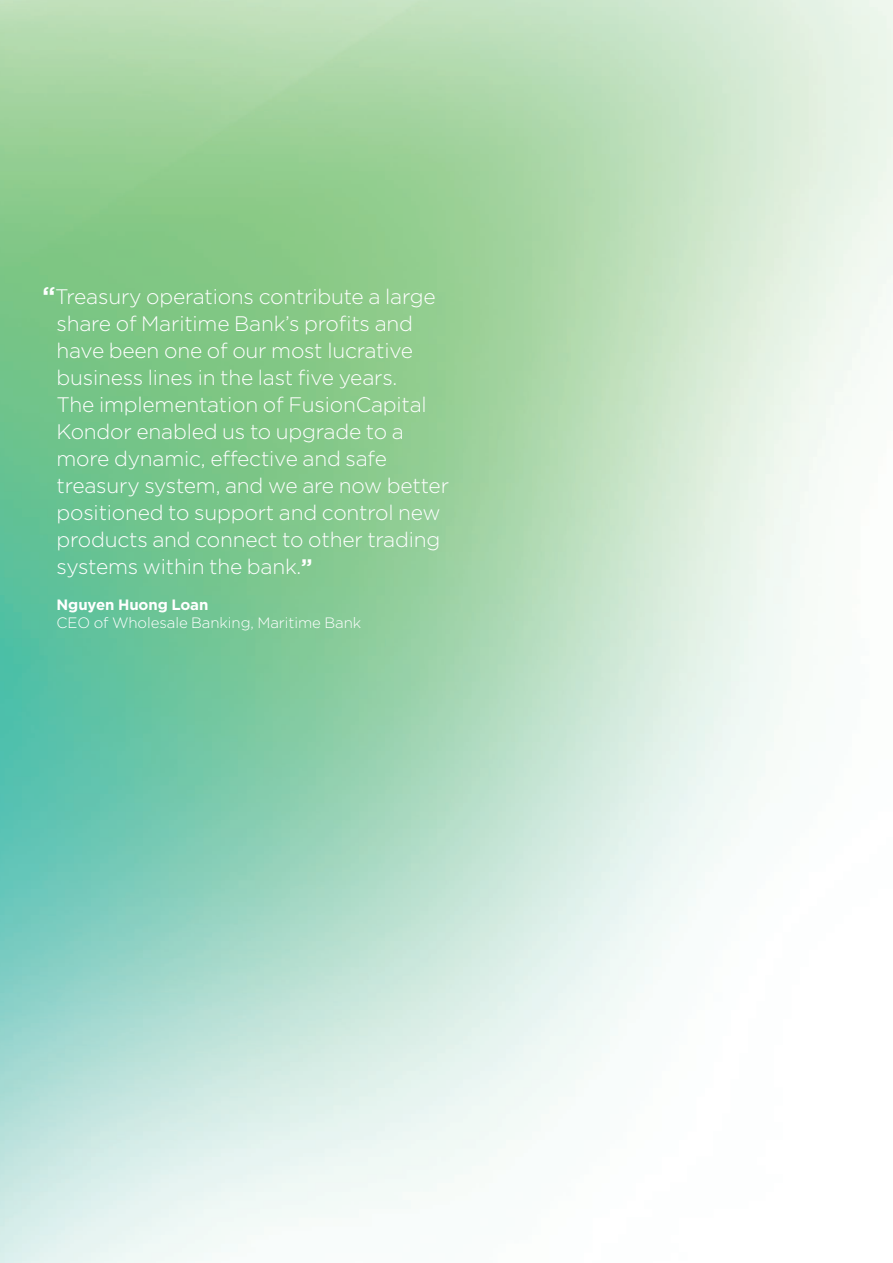
<style>
.page{position:relative;width:893px;height:1263px;background:#fff}
.page>*{position:absolute;margin:0;border:0;box-sizing:border-box;transform-origin:0 0}
.t1{font:300 21px/27px "Gotham";letter-spacing:-.01em;color:#fff}
.t2{font:300 15px "Gotham";letter-spacing:-.005em;color:#fff}
.t3{font:700 15px "Gotham";letter-spacing:-.005em;color:#fff}
.s1{font-weight:700;font-size:24px}
.s2{font-weight:700}
</style>
<div class="page">
<img style="left:0;top:0;width:893px;height:1263px">
<p class="t1" style="left:57px;top:282px;width:394px;text-indent:-14px"><span class="s1">“</span>Treasury operations contribute a large share of Maritime Bank’s profits and have been one of our most lucrative business lines in the last five years.<br>The implementation of FusionCapital Kondor enabled us to upgrade to a more dynamic, effective and safe treasury system, and we are now better positioned to support and control new products and connect to other trading systems within the bank.<span class="s2">”</span></p>
<p class="t3" style="left:57px;top:594px;width:153px">Nguyen Huong Loan</p>
<p class="t2" style="left:57px;top:613px;width:306px">CEO of Wholesale Banking, Maritime Bank</p>
</div>
